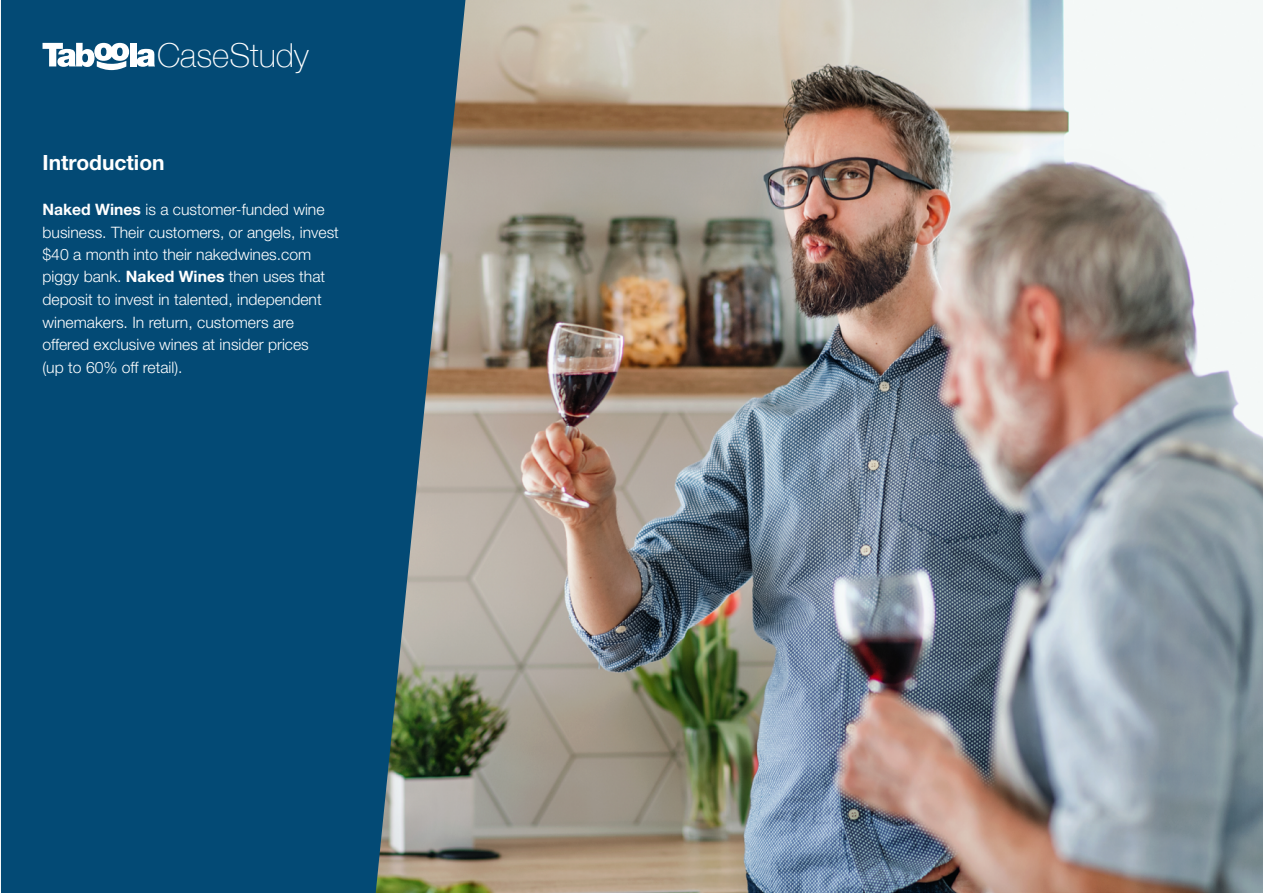
<style>
.page{position:relative;width:1263px;height:893px;background:#fff}
.page>*{position:absolute;margin:0;border:0;box-sizing:border-box;transform-origin:0 0}
.t1{font:100 33px "Helvetica Neue";color:#fff}
.t2{font:700 21px "Helvetica Neue LT Std";color:#fff}
.t3{font:300 15.75px/22.2px "Helvetica Neue LT Std";color:#fff}
.s1{font-weight:700}
</style>
<div class="page">
<img style="left:465px;top:0;width:798px;height:893px">
<svg style="left:1px;top:0;width:464px;height:893px;background:#115176"></svg>
<div style="left:130px;top:43px;width:6px;height:23px;background:#fff"></div>
<svg style="left:137px;top:49px;width:18px;height:18px"></svg>
<svg style="left:43px;top:43px;width:86px;height:27px"></svg>
<h1 class="t1" style="left:157px;top:30px;width:153px">CaseStudy</h1>
<h2 class="t2" style="left:43px;top:150px;width:124px">Introduction</h2>
<p class="t3" style="left:43px;top:198px;width:298px"><span class="s1">Naked Wines</span> is a customer-funded wine business. Their customers, or angels, invest $40 a month into their nakedwines.com piggy bank. <span class="s1">Naked Wines</span> then uses that</p>
<p class="t3" style="left:43px;top:288px;width:281px">deposit to invest in talented, independent winemakers. In return, customers are offered exclusive wines at insider prices (up to 60% off retail).</p>
</div>
